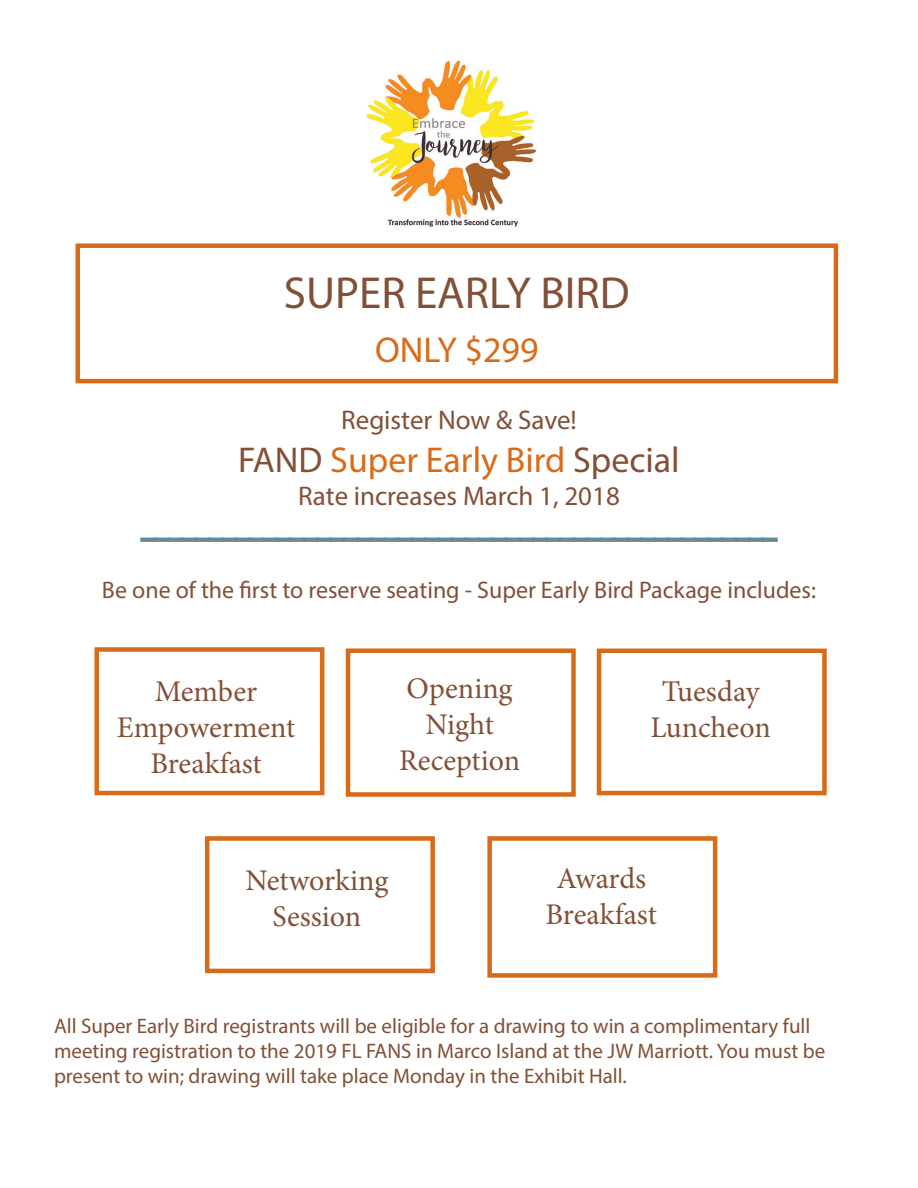
<style>
.page{position:relative;width:918px;height:1188px;background:#fff}
.page>*{position:absolute;margin:0;border:0;box-sizing:border-box;transform-origin:0 0}
.t1{font:45px "Myriad Pro";color:#835037}
.t2{font:36px "Myriad Pro";color:#d76b1a}
.t3{font:30px "Minion Pro";color:#835037}
.t4{font:27px "Myriad Pro";color:#d76b1a}
.t5{font:27px "Myriad Pro";color:#835037}
.t6{font:24px "Myriad Pro";color:#835037}
.t7{font:21px/25.2px "Myriad Pro";color:#835037}
.s1{color:#835037}
</style>
<div class="page">
<div style="left:140px;top:538px;width:17px;height:4px;border:3px solid #4c95b2"></div>
<div style="left:154px;top:538px;width:16px;height:4px;border:3px solid #4c95b2"></div>
<div style="left:167px;top:538px;width:17px;height:4px;border:3px solid #4c95b2"></div>
<div style="left:181px;top:538px;width:16px;height:4px;border:3px solid #4c95b2"></div>
<div style="left:194px;top:538px;width:17px;height:4px;border:3px solid #4c95b2"></div>
<div style="left:208px;top:538px;width:16px;height:4px;border:3px solid #4c95b2"></div>
<div style="left:221px;top:538px;width:17px;height:4px;border:3px solid #4c95b2"></div>
<div style="left:235px;top:538px;width:16px;height:4px;border:3px solid #4c95b2"></div>
<div style="left:248px;top:538px;width:17px;height:4px;border:3px solid #4c95b2"></div>
<div style="left:262px;top:538px;width:16px;height:4px;border:3px solid #4c95b2"></div>
<div style="left:275px;top:538px;width:17px;height:4px;border:3px solid #4c95b2"></div>
<div style="left:289px;top:538px;width:16px;height:4px;border:3px solid #4c95b2"></div>
<div style="left:302px;top:538px;width:17px;height:4px;border:3px solid #4c95b2"></div>
<div style="left:316px;top:538px;width:16px;height:4px;border:3px solid #4c95b2"></div>
<div style="left:329px;top:538px;width:17px;height:4px;border:3px solid #4c95b2"></div>
<div style="left:343px;top:538px;width:16px;height:4px;border:3px solid #4c95b2"></div>
<div style="left:356px;top:538px;width:17px;height:4px;border:3px solid #4c95b2"></div>
<div style="left:370px;top:538px;width:16px;height:4px;border:3px solid #4c95b2"></div>
<div style="left:383px;top:538px;width:17px;height:4px;border:3px solid #4c95b2"></div>
<div style="left:397px;top:538px;width:16px;height:4px;border:3px solid #4c95b2"></div>
<div style="left:410px;top:538px;width:17px;height:4px;border:3px solid #4c95b2"></div>
<div style="left:424px;top:538px;width:16px;height:4px;border:3px solid #4c95b2"></div>
<div style="left:437px;top:538px;width:17px;height:4px;border:3px solid #4c95b2"></div>
<div style="left:451px;top:538px;width:16px;height:4px;border:3px solid #4c95b2"></div>
<div style="left:464px;top:538px;width:17px;height:4px;border:3px solid #4c95b2"></div>
<div style="left:478px;top:538px;width:16px;height:4px;border:3px solid #4c95b2"></div>
<div style="left:491px;top:538px;width:17px;height:4px;border:3px solid #4c95b2"></div>
<div style="left:505px;top:538px;width:16px;height:4px;border:3px solid #4c95b2"></div>
<div style="left:518px;top:538px;width:17px;height:4px;border:3px solid #4c95b2"></div>
<div style="left:532px;top:538px;width:16px;height:4px;border:3px solid #4c95b2"></div>
<div style="left:545px;top:538px;width:17px;height:4px;border:3px solid #4c95b2"></div>
<div style="left:559px;top:538px;width:16px;height:4px;border:3px solid #4c95b2"></div>
<div style="left:572px;top:538px;width:17px;height:4px;border:3px solid #4c95b2"></div>
<div style="left:586px;top:538px;width:16px;height:4px;border:3px solid #4c95b2"></div>
<div style="left:599px;top:538px;width:17px;height:4px;border:3px solid #4c95b2"></div>
<div style="left:613px;top:538px;width:16px;height:4px;border:3px solid #4c95b2"></div>
<div style="left:626px;top:538px;width:17px;height:4px;border:3px solid #4c95b2"></div>
<div style="left:640px;top:538px;width:16px;height:4px;border:3px solid #4c95b2"></div>
<div style="left:653px;top:538px;width:17px;height:4px;border:3px solid #4c95b2"></div>
<div style="left:667px;top:538px;width:16px;height:4px;border:3px solid #4c95b2"></div>
<div style="left:680px;top:538px;width:17px;height:4px;border:3px solid #4c95b2"></div>
<div style="left:694px;top:538px;width:16px;height:4px;border:3px solid #4c95b2"></div>
<div style="left:707px;top:538px;width:17px;height:4px;border:3px solid #4c95b2"></div>
<div style="left:721px;top:538px;width:16px;height:4px;border:3px solid #4c95b2"></div>
<div style="left:734px;top:538px;width:17px;height:4px;border:3px solid #4c95b2"></div>
<div style="left:748px;top:538px;width:16px;height:4px;border:3px solid #4c95b2"></div>
<div style="left:761px;top:538px;width:17px;height:4px;border:3px solid #4c95b2"></div>
<div style="left:76px;top:243px;width:762px;height:140px;border:4px solid #d76b1a"></div>
<div style="left:94px;top:647px;width:230px;height:148px;border:4px solid #d76b1a"></div>
<div style="left:205px;top:836px;width:230px;height:137px;border:4px solid #d76b1a"></div>
<div style="left:346px;top:648px;width:230px;height:149px;border:4px solid #d76b1a"></div>
<div style="left:597px;top:649px;width:230px;height:146px;border:4px solid #d76b1a"></div>
<img style="left:366px;top:60px;width:171px;height:168px">
<div style="left:487px;top:836px;width:230px;height:142px;border:4px solid #d76b1a"></div>
<p class="t1" style="left:284px;top:265px;width:347px">SUPER EARLY BIRD</p>
<p class="t2" style="left:375px;top:327px;width:165px">ONLY $299</p>
<p class="t5" style="left:341px;top:403px;width:237px">Register Now &amp; Save!</p>
<p class="t2" style="left:238px;top:438px;width:443px"><span class="s1">FAND</span> Super Early Bird <span class="s1">Special</span></p>
<p class="t5" style="left:298px;top:479px;width:323px">Rate increases March 1, 2018</p>
<p class="t4" style="left:142px;top:511px;width:636px">_______________________________________________</p>
<p class="t6" style="left:102px;top:575px;width:716px">Be one of the first to reserve seating - Super Early Bird Package includes:</p>
<p class="t3" style="left:155px;top:671px;width:104px">Member</p>
<p class="t3" style="left:117px;top:707px;width:180px">Empowerment</p>
<p class="t3" style="left:150px;top:743px;width:113px">Breakfast</p>
<p class="t3" style="left:407px;top:668px;width:107px">Opening</p>
<p class="t3" style="left:425px;top:704px;width:70px">Night</p>
<p class="t3" style="left:399px;top:740px;width:123px">Reception</p>
<p class="t3" style="left:662px;top:671px;width:99px">Tuesday</p>
<p class="t3" style="left:650px;top:707px;width:122px">Luncheon</p>
<p class="t3" style="left:245px;top:860px;width:145px">Networking</p>
<p class="t3" style="left:273px;top:896px;width:90px">Session</p>
<p class="t3" style="left:556px;top:859px;width:91px">Awards</p>
<p class="t3" style="left:546px;top:895px;width:113px">Breakfast</p>
<p class="t7" style="left:54px;top:1013px;width:773px">All Super Early Bird registrants will be eligible for a drawing to win a complimentary full meeting registration to the 2019 FL FANS in Marco Island at the JW Marriott. You must be present to win; drawing will take place Monday in the Exhibit Hall.</p>
</div>
